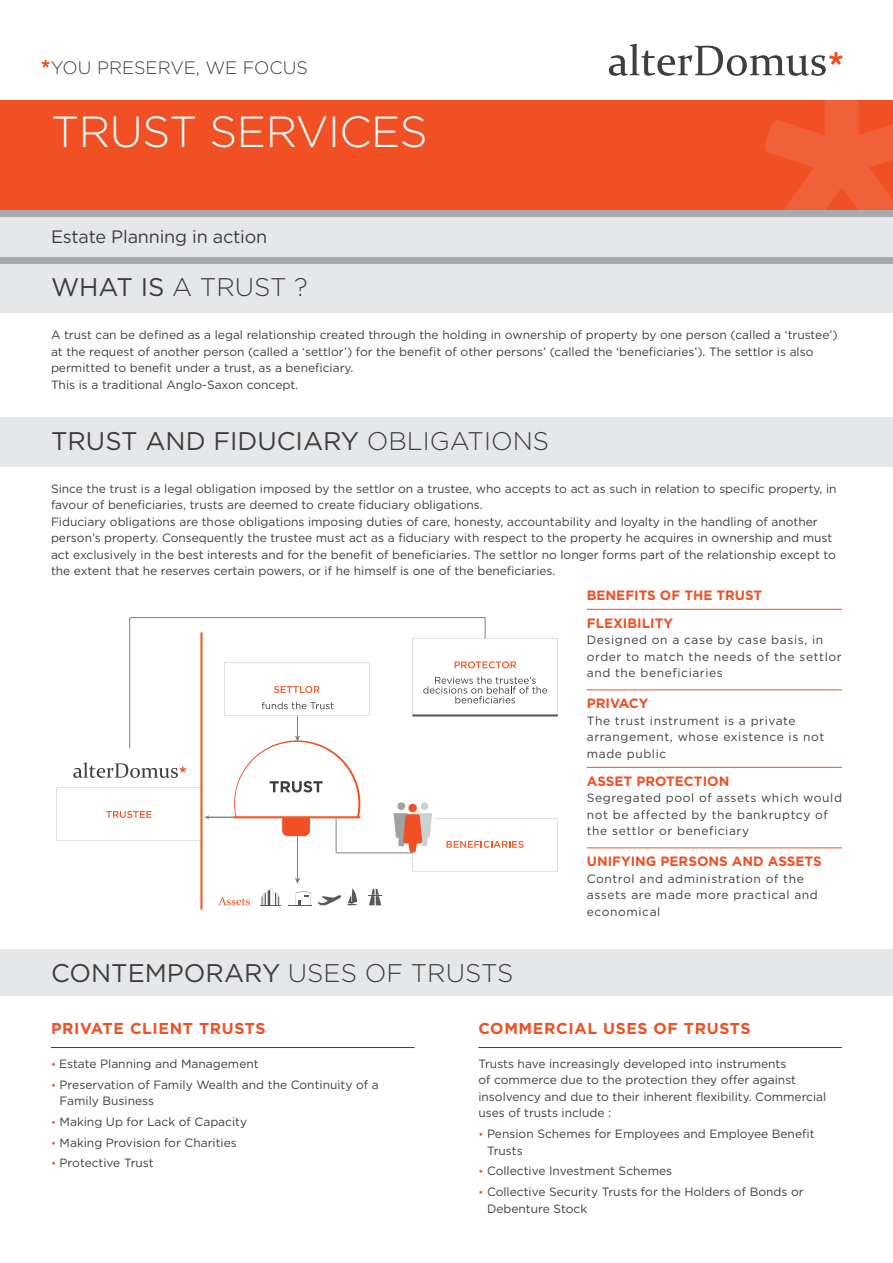
<style>
.page{position:relative;width:893px;height:1263px;background:#fff}
.page>*{position:absolute;margin:0;border:0;box-sizing:border-box;transform-origin:0 0}
.FS_5_Column_Headline{font:300 43.5px "Gotham";letter-spacing:-.01em;color:#fff}
.FS_BP_Headline{font:25.5px "Gotham";color:#3e3e3f}
.FS_BP_Headline-2{font:300 25.5px "Gotham";color:#3e3e3f}
.FS_5_Column_SubHead{font:18px "Gotham";letter-spacing:-.01em;color:#3e3e3f}
.t1{font:300 18px "Gotham";color:#3e3e3f}
.FS_BP_Body_Text_Head{font:700 15.75px "Gotham";letter-spacing:.04em;color:#f05024}
.FS_Boxout_Text_Ruled{font:700 13.5px "Gotham";color:#f05024}
.FS_Boxout_Text_Red{font:700 13.5px "Gotham";color:#f05024}
.FS_BP_Body_Text_Bull{font:12px/16.5px "Gotham";color:#3e3e3f}
.FS_Boxout_Text_Ruled-2{font:12px/16.5px "Gotham";letter-spacing:.05em;color:#3e3e3f}
.s1{font-weight:400}
.s2{font-weight:300}
.s3{font-size:10.5px;color:#f05026}
</style>
<div class="page">
<svg style="left:609px;top:44px;width:234px;height:32px"></svg>
<div style="left:0;top:100px;width:893px;height:110px;background:#f05024"></div>
<svg style="left:765px;top:100px;width:128px;height:110px"></svg>
<div style="left:0;top:210px;width:893px;height:7px;background:#a8a9ad"></div>
<svg style="left:41px;top:60px;width:9px;height:8px"></svg>
<div style="left:0;top:217px;width:893px;height:96px;background:#e6e7e9"></div>
<div style="left:0;top:257px;width:893px;height:6px;background:#a8a9ad"></div>
<div style="left:0;top:417px;width:893px;height:50px;background:#e6e7e9"></div>
<svg style="left:234px;top:740px;width:126px;height:127px"></svg>
<div style="left:235px;top:742px;width:123px;height:123px;background:#fff;border-radius:50%"></div>
<div style="left:233px;top:818px;width:126px;height:49px;background:#fff"></div>
<svg style="left:282px;top:818px;width:28px;height:18px"></svg>
<svg style="left:270px;top:781px;width:53px;height:11px"></svg>
<svg style="left:73px;top:762px;width:113px;height:16px"></svg>
<svg style="left:260px;top:888px;width:21px;height:18px"></svg>
<svg style="left:288px;top:891px;width:24px;height:15px"></svg>
<svg style="left:347px;top:888px;width:10px;height:17px"></svg>
<svg style="left:318px;top:895px;width:23px;height:11px"></svg>
<svg style="left:368px;top:889px;width:14px;height:16px"></svg>
<svg style="left:218px;top:897px;width:32px;height:8px"></svg>
<div style="left:397px;top:802px;width:8px;height:8px;background:#a0a2a4;border-radius:50%"></div>
<div style="left:421px;top:802px;width:7px;height:8px;background:#cfd0d1;border-radius:50%"></div>
<div style="left:408px;top:804px;width:9px;height:8px;background:#f05027;border-radius:50%"></div>
<svg style="left:394px;top:813px;width:164px;height:58px"></svg>
<svg style="left:224px;top:663px;width:145px;height:79px"></svg>
<hr style="left:297px;top:836px;width:1px;height:44px;background:#808285">
<svg style="left:295px;top:878px;width:5px;height:6px"></svg>
<hr style="left:336px;top:853px;width:77px;height:1px;background:#808285">
<hr style="left:336px;top:818px;width:1px;height:35px;background:#808285">
<hr style="left:233px;top:816px;width:127px;height:2px;background:#f15929">
<hr style="left:200px;top:632px;width:3px;height:277px;background:#f15929">
<svg style="left:412px;top:618px;width:146px;height:96px"></svg>
<hr style="left:130px;top:617px;width:355px;height:1px;background:#808285">
<hr style="left:129px;top:618px;width:1px;height:130px;background:#808285">
<hr style="left:412px;top:714px;width:146px;height:2px;background:#57585a">
<hr style="left:207px;top:816px;width:26px;height:2px;background:#808285">
<svg style="left:56px;top:788px;width:153px;height:52px"></svg>
<hr style="left:587px;top:609px;width:255px;height:1px;background:#f05024">
<hr style="left:587px;top:689px;width:255px;height:1px;background:#f05024">
<hr style="left:587px;top:767px;width:255px;height:1px;background:#f05024">
<hr style="left:587px;top:847px;width:255px;height:1px;background:#f05024">
<div style="left:0;top:949px;width:893px;height:47px;background:#e6e7e9"></div>
<hr style="left:51px;top:1047px;width:364px;height:1px;background:#3e3e3f">
<hr style="left:478px;top:1047px;width:364px;height:1px;background:#3e3e3f">
<h3 class="t1" style="left:51px;top:57px;width:259px">YOU PRESERVE, WE FOCUS</h3>
<p class="FS_5_Column_Headline" style="left:51px;top:106px;width:378px">TRUST SERVICES</p>
<p class="FS_5_Column_SubHead" style="left:51px;top:225px;width:218px">Estate Planning in action</p>
<p class="FS_BP_Headline-2" style="left:51px;top:271px;width:258px"><span class="s1">WHAT IS</span> A TRUST ?</p>
<p class="FS_BP_Body_Text_Bull" style="left:51px;top:327px;width:788px">A trust can be defined as a legal relationship created through the holding in ownership of property by one person (called a ‘trustee’) at the request of another person (called a ‘settlor’) for the benefit of other persons’ (called the ‘beneficiaries’). The settlor is also permitted to benefit under a trust, as a beneficiary.<br>This is a traditional Anglo-Saxon concept.</p>
<p class="FS_BP_Headline" style="left:51px;top:425px;width:500px">TRUST AND FIDUCIARY <span class="s2">OBLIGATIONS</span></p>
<p class="FS_BP_Body_Text_Bull" style="left:51px;top:480px;width:787px">Since the trust is a legal obligation imposed by the settlor on a trustee, who accepts to act as such in relation to specific property, in favour of beneficiaries, trusts are deemed to create fiduciary obligations.</p>
<p class="FS_BP_Body_Text_Bull" style="left:51px;top:513px;width:786px">Fiduciary obligations are those obligations imposing duties of care, honesty, accountability and loyalty in the handling of another person’s property. Consequently the trustee must act as a fiduciary with respect to the property he acquires in ownership and must act exclusively in the best interests and for the benefit of beneficiaries. The settlor no longer forms part of the relationship except to the extent that he reserves certain powers, or if he himself is one of the beneficiaries.</p>
<p class="FS_BP_Headline" style="left:51px;top:957px;width:464px">CONTEMPORARY <span class="s2">USES OF TRUSTS</span></p>
<p class="FS_Boxout_Text_Red" style="left:587px;top:587px;width:177px">BENEFITS OF THE TRUST</p>
<p class="FS_Boxout_Text_Ruled" style="left:587px;top:615px;width:88px">FLEXIBILITY</p>
<p class="FS_Boxout_Text_Ruled-2" style="left:587px;top:632px;width:256px">Designed on a case by case basis, in order to match the needs of the settlor and the beneficiaries</p>
<p class="FS_Boxout_Text_Ruled" style="left:587px;top:695px;width:63px">PRIVACY</p>
<p class="FS_Boxout_Text_Ruled-2" style="left:587px;top:712px;width:239px">The trust instrument is a private arrangement, whose existence is not made public</p>
<p class="FS_Boxout_Text_Ruled" style="left:587px;top:773px;width:144px">ASSET PROTECTION</p>
<p class="FS_Boxout_Text_Ruled-2" style="left:587px;top:790px;width:257px">Segregated pool of assets which would not be affected by the bankruptcy of the settlor or beneficiary</p>
<p class="FS_Boxout_Text_Ruled" style="left:587px;top:853px;width:236px">UNIFYING PERSONS AND ASSETS</p>
<p class="FS_Boxout_Text_Ruled-2" style="left:587px;top:870px;width:233px">Control and administration of the assets are made more practical and economical</p>
<p class="FS_BP_Body_Text_Head" style="left:51px;top:1019px;width:216px">PRIVATE CLIENT TRUSTS</p>
<p class="FS_BP_Body_Text_Bull" style="left:51px;top:1055px;width:209px"><span class="s3">•</span> Estate Planning and Management</p>
<p class="FS_BP_Body_Text_Bull" style="left:60px;top:1076px;width:321px;text-indent:-9px"><span class="s3">•</span> Preservation of Family Wealth and the Continuity of a<br>Family Business</p>
<p class="FS_BP_Body_Text_Bull" style="left:51px;top:1113px;width:198px"><span class="s3">•</span> Making Up for Lack of Capacity</p>
<p class="FS_BP_Body_Text_Bull" style="left:51px;top:1134px;width:187px"><span class="s3">•</span> Making Provision for Charities</p>
<p class="FS_BP_Body_Text_Bull" style="left:51px;top:1155px;width:104px"><span class="s3">•</span> Protective Trust</p>
<p class="FS_BP_Body_Text_Head" style="left:478px;top:1019px;width:274px">COMMERCIAL USES OF TRUSTS</p>
<p class="FS_BP_Body_Text_Bull" style="left:478px;top:1055px;width:350px">Trusts have increasingly developed into instruments<br>of commerce due to the protection they offer against insolvency and due to their inherent flexibility. Commercial uses of trusts include :</p>
<p class="FS_BP_Body_Text_Bull" style="left:487px;top:1125px;width:329px;text-indent:-9px"><span class="s3">•</span> Pension Schemes for Employees and Employee Benefit<br>Trusts</p>
<p class="FS_BP_Body_Text_Bull" style="left:478px;top:1163px;width:195px"><span class="s3">•</span> Collective Investment Schemes</p>
<p class="FS_BP_Body_Text_Bull" style="left:487px;top:1183px;width:318px;text-indent:-9px"><span class="s3">•</span> Collective Security Trusts for the Holders of Bonds or<br>Debenture Stock</p>
</div>
